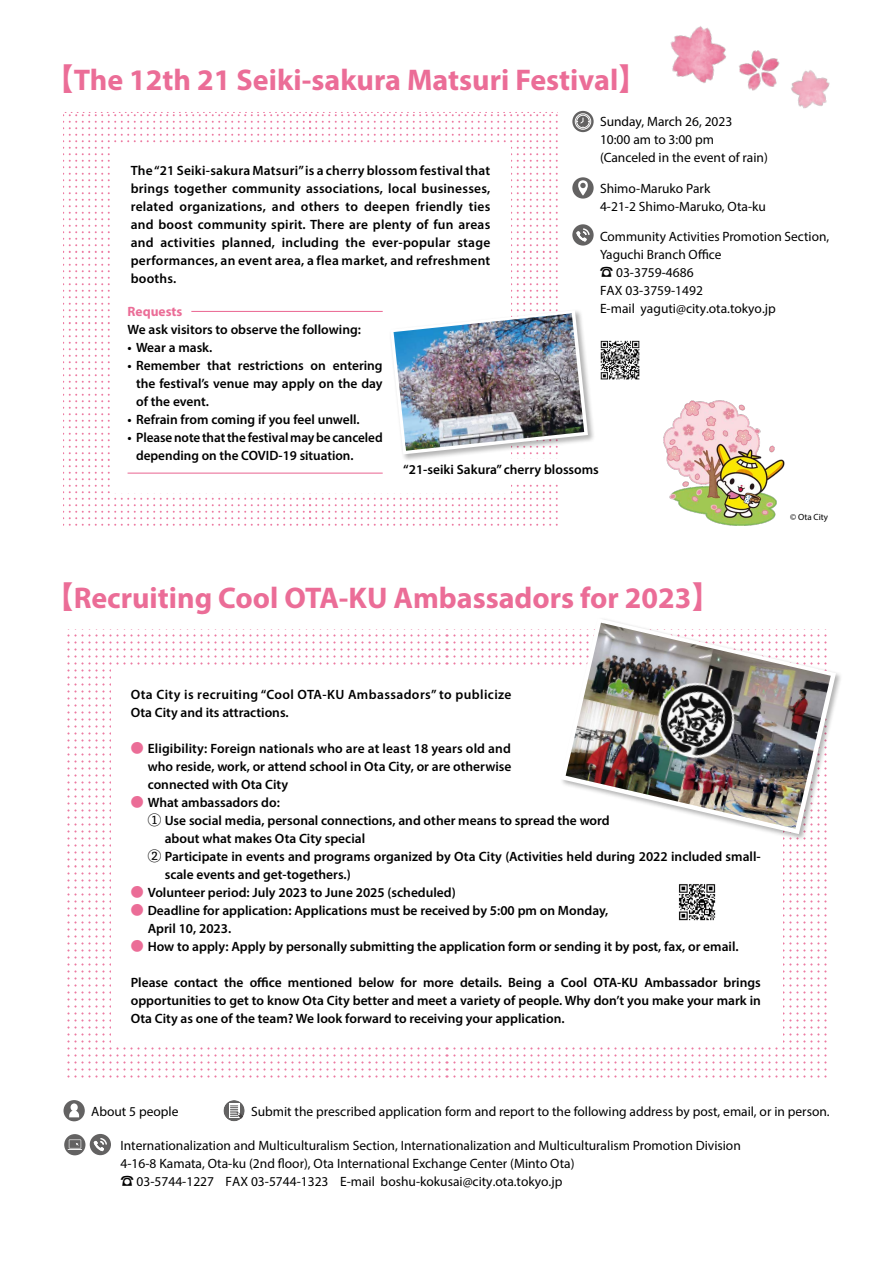
<style>
.page{position:relative;width:893px;height:1263px;background:#fff}
.page>*{position:absolute;margin:0;border:0;box-sizing:border-box;transform-origin:0 0}
.t1{font:700 30px "Myriad Pro";color:#eb6d97}
.t2{font:600 13.5px/18px "Myriad Pro";color:#000;text-align:justify}
.t3{font:13.5px/18px "Myriad Pro";color:#000}
.t4{font:600 13.5px/18px "Myriad Pro";letter-spacing:.03em;color:#000}
.t5{font:700 13.5px "Myriad Pro";color:#eb6d97}
.t6{font:9px "Myriad Pro";color:#000}
.s1{font-family:"Hiragino Sans W5";font-weight:400}
.s2{font-family:"Hiragino Sans W4"}
.s3{font-family:"Hiragino Sans W5";font-weight:400;color:#eb6d97}
.s4{font-family:"Toppan Bunkyu Gothic Pr 6 N DB";font-weight:400}
</style>
<div class="page">
<svg style="left:523px;top:634px;width:36px;height:31px"></svg>
<svg style="left:448px;top:634px;width:71px;height:31px"></svg>
<svg style="left:754px;top:865px;width:73px;height:213px"></svg>
<svg style="left:783px;top:844px;width:44px;height:17px"></svg>
<svg style="left:677px;top:1047px;width:73px;height:31px"></svg>
<svg style="left:600px;top:1047px;width:73px;height:31px"></svg>
<svg style="left:523px;top:1047px;width:73px;height:31px"></svg>
<svg style="left:448px;top:1047px;width:71px;height:31px"></svg>
<svg style="left:375px;top:634px;width:73px;height:31px"></svg>
<svg style="left:298px;top:634px;width:73px;height:31px"></svg>
<svg style="left:221px;top:634px;width:73px;height:31px"></svg>
<svg style="left:144px;top:634px;width:73px;height:31px"></svg>
<svg style="left:67px;top:634px;width:73px;height:227px"></svg>
<svg style="left:375px;top:1047px;width:73px;height:31px"></svg>
<svg style="left:298px;top:1047px;width:73px;height:31px"></svg>
<svg style="left:221px;top:1047px;width:73px;height:31px"></svg>
<svg style="left:144px;top:1047px;width:73px;height:31px"></svg>
<svg style="left:67px;top:865px;width:73px;height:213px"></svg>
<hr style="left:64px;top:111px;width:247px;height:1px;background:#bfbfbf">
<svg style="left:64px;top:112px;width:246px;height:70px"></svg>
<svg style="left:64px;top:185px;width:46px;height:67px"></svg>
<svg style="left:64px;top:252px;width:46px;height:66px"></svg>
<hr style="left:310px;top:111px;width:247px;height:1px;background:#bfbfbf">
<svg style="left:310px;top:112px;width:247px;height:70px"></svg>
<svg style="left:511px;top:185px;width:46px;height:67px"></svg>
<svg style="left:511px;top:252px;width:46px;height:53px"></svg>
<svg style="left:64px;top:322px;width:46px;height:68px"></svg>
<svg style="left:64px;top:393px;width:46px;height:68px"></svg>
<svg style="left:64px;top:465px;width:246px;height:61px"></svg>
<svg style="left:310px;top:484px;width:247px;height:42px"></svg>
<div style="left:111px;top:665px;width:671px;height:380px;background:#fff"></div>
<div style="left:111px;top:144px;width:399px;height:349px;background:#fff"></div>
<svg style="left:223px;top:1100px;width:22px;height:21px"></svg>
<div style="left:229px;top:1103px;width:10px;height:15px;background:#fff"></div>
<svg style="left:230px;top:1105px;width:15px;height:16px"></svg>
<svg style="left:572px;top:224px;width:22px;height:22px"></svg>
<svg style="left:576px;top:228px;width:14px;height:14px"></svg>
<div style="left:90px;top:1134px;width:21px;height:21px;background:#636262;border-radius:50%"></div>
<svg style="left:94px;top:1138px;width:13px;height:13px"></svg>
<svg style="left:572px;top:111px;width:22px;height:21px"></svg>
<div style="left:575px;top:114px;width:16px;height:16px;border:1px solid #fff;border-radius:50%"></div>
<div style="left:576px;top:115px;width:13px;height:13px;border:1px solid #fff;border-radius:50%"></div>
<svg style="left:577px;top:117px;width:12px;height:11px"></svg>
<div style="left:572px;top:177px;width:22px;height:22px;background:#636262;border-radius:50%"></div>
<svg style="left:578px;top:180px;width:10px;height:16px"></svg>
<div style="left:64px;top:1100px;width:21px;height:21px;background:#636262;border-radius:50%"></div>
<div style="left:71px;top:1103px;width:7px;height:8px;background:#fff;border-radius:50%"></div>
<svg style="left:69px;top:1110px;width:10px;height:7px"></svg>
<img style="left:678px;top:884px;width:38px;height:37px">
<img style="left:600px;top:340px;width:40px;height:40px">
<div style="left:389px;top:309px;width:206px;height:153px;background:#000;opacity:.3"></div>
<svg style="left:390px;top:310px;width:198px;height:144px"></svg>
<img style="left:394px;top:313px;width:190px;height:138px">
<svg style="left:562px;top:619px;width:274px;height:215px"></svg>
<img style="left:566px;top:623px;width:265px;height:206px">
<div style="left:64px;top:1134px;width:21px;height:21px;background:#636262;border-radius:50%"></div>
<svg style="left:68px;top:1139px;width:14px;height:11px"></svg>
<hr style="left:191px;top:311px;width:192px;height:1px;background:#eb6d97">
<hr style="left:128px;top:473px;width:255px;height:1px;background:#eb6d97">
<img style="left:740px;top:50px;width:40px;height:41px">
<img style="left:791px;top:70px;width:39px;height:39px">
<img style="left:670px;top:26px;width:70px;height:57px">
<img style="left:663px;top:400px;width:122px;height:126px">
<div style="left:490px;top:459px;width:87px;height:22px;background:#fff"></div>
<h1 class="t1" style="left:44px;top:60px;width:606px"><span class="s1">【</span>The 12th 21 Seiki-sakura Matsuri Festival<span class="s1">】</span></h1>
<p class="t3" style="left:600px;top:113px;width:169px">Sunday, March 26, 2023<br>10:00 am to 3:00 pm (Canceled in the event of rain)</p>
<p class="t3" style="left:600px;top:179px;width:168px">Shimo-Maruko Park<br>4-21-2 Shimo-Maruko, Ota-ku</p>
<p class="t2" style="left:131px;top:161px;width:361px">The “21 Seiki-sakura Matsuri” is a cherry blossom festival that brings together community associations, local businesses, related organizations, and others to deepen friendly ties and boost community spirit. There are plenty of fun areas and activities planned, including the ever-popular stage performances, an event area, a flea market, and refreshment booths.</p>
<p class="t5" style="left:128px;top:302px;width:56px">Requests</p>
<p class="t2" style="left:128px;top:320px;width:235px">We ask visitors to observe the following:</p>
<p class="t2" style="left:128px;top:338px;width:86px">• Wear a mask.</p>
<p class="t2" style="left:136px;top:356px;width:248px;text-indent:-9px">• Remember that restrictions on entering the festival’s venue may apply on the day of the event.</p>
<p class="t2" style="left:128px;top:410px;width:234px">• Refrain from coming if you feel unwell.</p>
<p class="t2" style="left:136px;top:428px;width:248px;text-indent:-9px">• Please note that the festival may be canceled depending on the COVID-19 situation.</p>
<p class="t3" style="left:600px;top:227px;width:231px">Community Activities Promotion Section,<br>Yaguchi Branch Office<br><span class="s2">☎</span> 03-3759-4686<br>FAX 03-3759-1492<br>E-mail yaguti@city.ota.tokyo.jp</p>
<p class="t2" style="left:403px;top:460px;width:197px">“21-seiki Sakura” cherry blossoms</p>
<h1 class="t1" style="left:44px;top:579px;width:679px"><span class="s1">【</span>Recruiting Cool OTA-KU Ambassadors for 2023<span class="s1">】</span></h1>
<p class="t4" style="left:131px;top:685px;width:382px">Ota City is recruiting “Cool OTA-KU Ambassadors” to publicize<br>Ota City and its attractions.</p>
<p class="t2" style="left:148px;top:739px;width:365px;text-indent:-17px"><span class="s3">●</span> Eligibility: Foreign nationals who are at least 18 years old and who reside, work, or attend school in Ota City, or are otherwise connected with Ota City</p>
<p class="t2" style="left:131px;top:793px;width:151px"><span class="s3">●</span> What ambassadors do:</p>
<p class="t2" style="left:148px;top:811px;width:463px"><span class="s4">①</span> Use social media, personal connections, and other means to spread the word</p>
<p class="t2" style="left:165px;top:829px;width:202px">about what makes Ota City special</p>
<p class="t2" style="left:148px;top:847px;width:614px"><span class="s4">②</span> Participate in events and programs organized by Ota City (Activities held during 2022 included small-</p>
<p class="t2" style="left:165px;top:865px;width:187px">scale events and get-togethers.)</p>
<p class="t2" style="left:131px;top:883px;width:327px"><span class="s3">●</span> Volunteer period: July 2023 to June 2025 (scheduled)</p>
<p class="t2" style="left:148px;top:901px;width:462px;text-indent:-17px"><span class="s3">●</span> Deadline for application: Applications must be received by 5:00 pm on Monday,<br>April 10, 2023.</p>
<p class="t2" style="left:131px;top:937px;width:609px"><span class="s3">●</span> How to apply: Apply by personally submitting the application form or sending it by post, fax, or email.</p>
<p class="t2" style="left:131px;top:973px;width:632px">Please contact the office mentioned below for more details. Being a Cool OTA-KU Ambassador brings opportunities to get to know Ota City better and meet a variety of people. Why don’t you make your mark in Ota City as one of the team? We look forward to receiving your application.</p>
<p class="t6" style="left:790px;top:512px;width:39px">© Ota City</p>
<p class="t3" style="left:91px;top:1102px;width:89px">About 5 people</p>
<p class="t3" style="left:251px;top:1103px;width:580px">Submit the prescribed application form and report to the following address by post, email, or in person.</p>
<p class="t3" style="left:120px;top:1136px;width:622px">Internationalization and Multiculturalism Section, Internationalization and Multiculturalism Promotion Division<br>4-16-8 Kamata, Ota-ku (2nd floor), Ota International Exchange Center (Minto Ota)<br><span class="s2">☎</span> 03-5744-1227 FAX 03-5744-1323 E-mail boshu-kokusai@city.ota.tokyo.jp</p>
</div>
